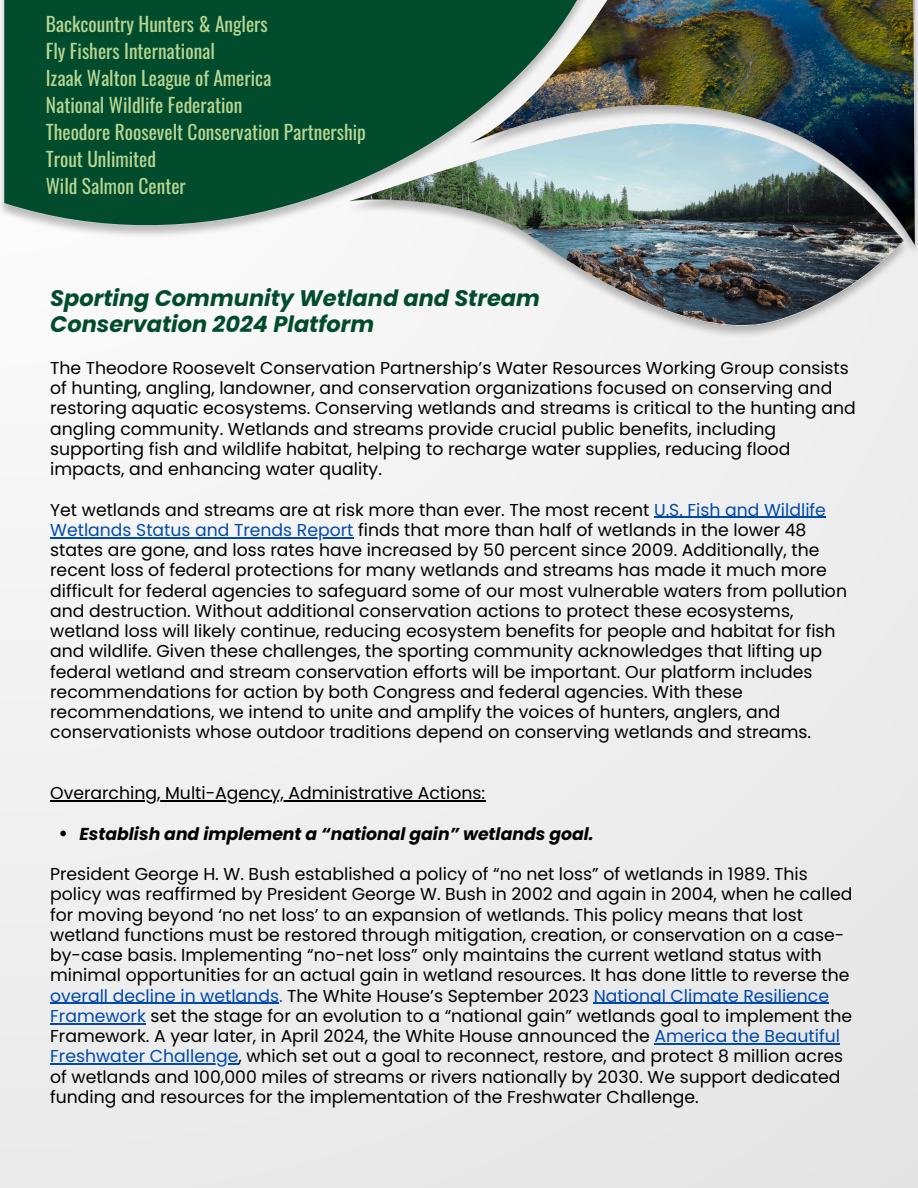
<style>
.page{position:relative;width:918px;height:1188px;background:#eee}
.page>*{position:absolute;margin:0;border:0;box-sizing:border-box;transform-origin:0 0}
.t1{font:italic 700 22.5px/25.8px "Poppins";color:#014c2d}
.t2{font:19.5px/27px "Oswald";color:#b7d693}
.t3{font:17.25px/20.2px "Poppins";color:#000}
.t4{font:italic 700 17.25px "Poppins";color:#000}
.s1{color:#004aad}
</style>
<div class="page">
<img style="left:0;top:0;width:918px;height:359px">
<img style="left:850px;top:0;width:65px;height:245px">
<img style="left:4px;top:225px;width:345px;height:57px">
<img style="left:4px;top:0;width:846px;height:225px">
<img style="left:349px;top:109px;width:555px;height:231px">
<img style="left:349px;top:124px;width:554px;height:201px">
<hr style="left:654px;top:517px;width:172px;height:1px;background:#004aad">
<hr style="left:50px;top:537px;width:303px;height:1px;background:#004aad">
<hr style="left:50px;top:800px;width:435px;height:1px;background:#000">
<svg style="left:60px;top:831px;width:6px;height:5px"></svg>
<hr style="left:50px;top:1003px;width:229px;height:1px;background:#004aad">
<hr style="left:594px;top:1003px;width:235px;height:1px;background:#004aad">
<hr style="left:50px;top:1023px;width:96px;height:1px;background:#004aad">
<hr style="left:654px;top:1043px;width:186px;height:1px;background:#004aad">
<hr style="left:50px;top:1063px;width:188px;height:2px;background:#004aad">
<p class="t2" style="left:46px;top:10px;width:322px">Backcountry Hunters &amp; Anglers<br>Fly Fishers International<br>Izaak Walton League of America<br>National Wildlife Federation<br>Theodore Roosevelt Conservation Partnership<br>Trout Unlimited<br>Wild Salmon Center</p>
<h1 class="t1" style="left:50px;top:286px;width:491px">Sporting Community Wetland and Stream<br>Conservation 2024 Platform</h1>
<p class="t3" style="left:50px;top:358px;width:807px">The Theodore Roosevelt Conservation Partnership’s Water Resources Working Group consists of hunting, angling, landowner, and conservation organizations focused on conserving and restoring aquatic ecosystems. Conserving wetlands and streams is critical to the hunting and angling community. Wetlands and streams provide crucial public benefits, including supporting fish and wildlife habitat, helping to recharge water supplies, reducing flood impacts, and enhancing water quality.</p>
<p class="t3" style="left:50px;top:499px;width:777px">Yet wetlands and streams are at risk more than ever. The most recent <span class="s1">U.S. Fish and Wildlife</span></p>
<h1 class="t3" style="left:50px;top:520px;width:798px"><span class="s1">Wetlands Status and Trends Report</span> finds that more than half of wetlands in the lower 48 states are gone, and loss rates have increased by 50 percent since 2009. Additionally, the recent loss of federal protections for many wetlands and streams has made it much more difficult for federal agencies to safeguard some of our most vulnerable waters from pollution and destruction. Without additional conservation actions to protect these ecosystems, wetland loss will likely continue, reducing ecosystem benefits for people and habitat for fish and wildlife. Given these challenges, the sporting community acknowledges that lifting up federal wetland and stream conservation efforts will be important. Our platform includes recommendations for action by both Congress and federal agencies. With these recommendations, we intend to unite and amplify the voices of hunters, anglers, and conservationists whose outdoor traditions depend on conserving wetlands and streams.</h1>
<p class="t3" style="left:50px;top:783px;width:437px">Overarching, Multi-Agency, Administrative Actions:</p>
<p class="t4" style="left:80px;top:822px;width:516px">Establish and implement a “national gain” wetlands goal.</p>
<p class="t3" style="left:50px;top:864px;width:804px">President George H. W. Bush established a policy of “no net loss” of wetlands in 1989. This policy was reaffirmed by President George W. Bush in 2002 and again in 2004, when he called for moving beyond ‘no net loss’ to an expansion of wetlands. This policy means that lost wetland functions must be restored through mitigation, creation, or conservation on a case&shy;by-case basis. Implementing “no-net loss” only maintains the current wetland status with minimal opportunities for an actual gain in wetland resources. It has done little to reverse the <span class="s1">overall decline in wetlands.</span> The White House’s September 2023 <span class="s1">National Climate Resilience Framework</span> set the stage for an evolution to a “national gain” wetlands goal to implement the Framework. A year later, in April 2024, the White House announced the <span class="s1">America the Beautiful</span></p>
<p class="t3" style="left:50px;top:1046px;width:794px"><span class="s1">Freshwater Challenge</span>, which set out a goal to reconnect, restore, and protect 8 million acres of wetlands and 100,000 miles of streams or rivers nationally by 2030. We support dedicated funding and resources for the implementation of the Freshwater Challenge.</p>
</div>
